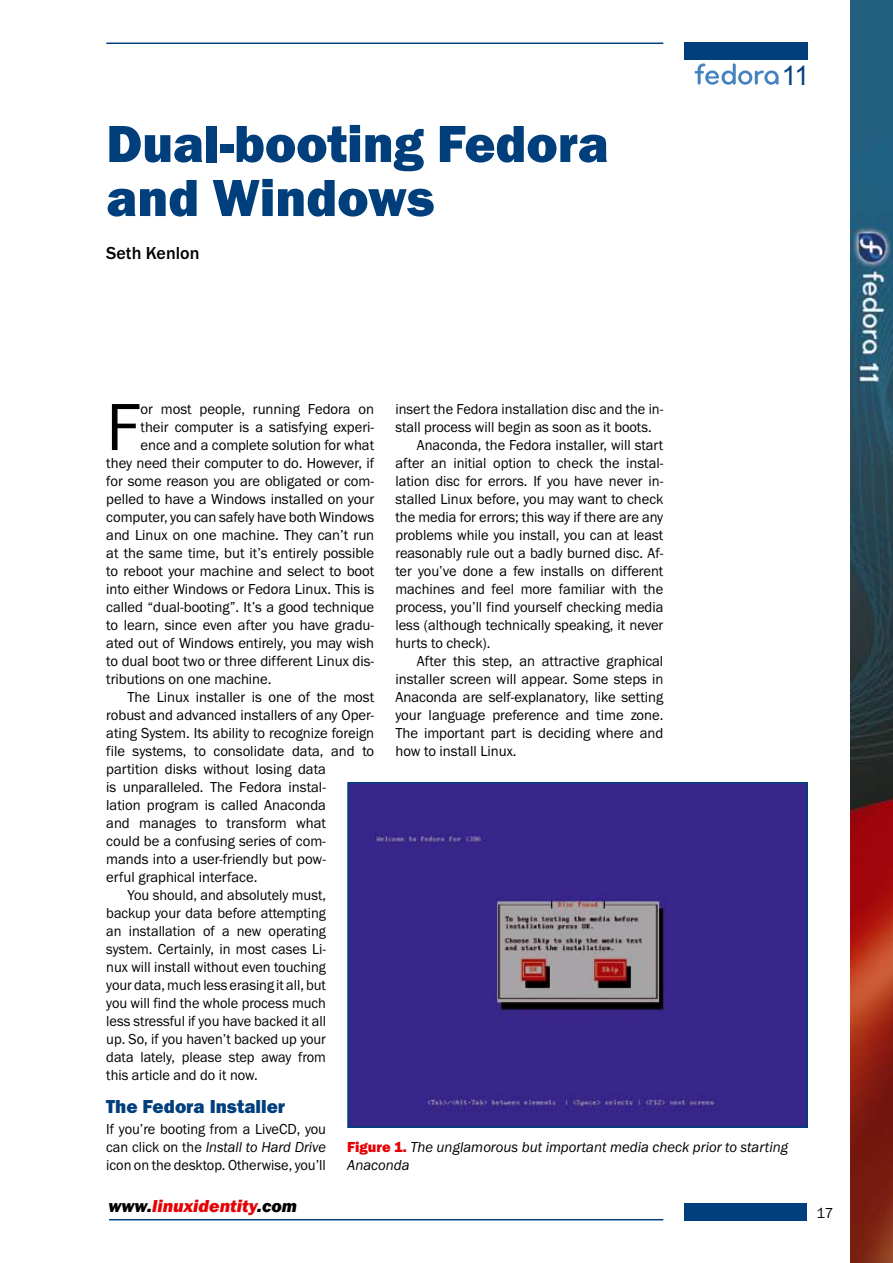
<style>
.page{position:relative;width:893px;height:1263px;background:#fff}
.page>*{position:absolute;margin:0;border:0;box-sizing:border-box;transform-origin:0 0}
.t1{font:69px "Franklin Got URWTCE Boo";color:#000}
.t2{font:54px/54px "Franklin Got URWTCE Hea";color:#003f7c}
.t3{font:27px "Arial";color:#003f7c}
.t4{font:19.5px "Franklin Got URWTCE Hea";color:#003f7c}
.t5{font:18px "Franklin Got URWTCE Hea Ita";color:#e60004}
.t6{font:500 18px "Franklin Got URWTCE";color:#000}
.t7{font:15px "Franklin Got URWTCE Boo";color:#000}
.t8{font:15px "Franklin Got URWTCE Boo";color:#000;scale:.96 1}
.t9{font:15px/18px "Franklin Got URWTCE Boo Ita";color:#000}
.t10{font:15px "Franklin Got URWTCE Boo Ita";color:#000;scale:.96 1}
.s1{font-family:"Franklin Got URWTCE Boo"}
.s2{font-family:"Franklin Got URWTCE Hea";color:#e60004}
.s3{color:#000}
</style>
<div class="page">
<div style="left:685px;top:43px;width:123px;height:17px;background:#003f7c"></div>
<hr style="left:106px;top:43px;width:557px;height:1px;background:#003f7c">
<img style="left:850px;top:0;width:43px;height:1263px">
<div style="left:685px;top:1203px;width:123px;height:17px;background:#003f7c"></div>
<hr style="left:109px;top:1219px;width:554px;height:1px;background:#003f7c">
<svg style="left:694px;top:63px;width:86px;height:22px"></svg>
<img style="left:350px;top:785px;width:455px;height:340px">
<div style="left:347px;top:782px;width:461px;height:346px;border:2px solid #003f7c"></div>
<h2 class="t2" style="left:106px;top:117px;width:504px">Dual-booting Fedora and Windows</h2>
<p class="t6" style="left:106px;top:243px;width:95px">Seth Kenlon</p>
<h3 class="t3" style="left:782px;top:58px;width:29px">11</h3>
<h1 class="t1" style="left:106px;top:389px;width:36px">F</h1>
<p class="t7" style="left:141px;top:401px;width:235px">or most people, running Fedora on</p>
<p class="t8" style="left:395px;top:401px;width:280px">insert the Fedora installation disc and the in-</p>
<p class="t8" style="left:395px;top:419px;width:268px">stall process will begin as soon as it boots.</p>
<p class="t7" style="left:417px;top:437px;width:248px">Anaconda, the Fedora installer, will start</p>
<p class="t7" style="left:395px;top:455px;width:269px">after an initial option to check the instal-</p>
<p class="t7" style="left:395px;top:473px;width:269px">lation disc for errors. If you have never in-</p>
<p class="t7" style="left:395px;top:491px;width:269px">stalled Linux before, you may want to check</p>
<p class="t7" style="left:395px;top:509px;width:269px">the media for errors; this way if there are any</p>
<p class="t7" style="left:395px;top:527px;width:269px">problems while you install, you can at least</p>
<p class="t7" style="left:395px;top:545px;width:269px">reasonably rule out a badly burned disc. Af-</p>
<p class="t7" style="left:395px;top:563px;width:269px">ter you’ve done a few installs on different</p>
<p class="t7" style="left:395px;top:581px;width:269px">machines and feel more familiar with the</p>
<p class="t7" style="left:395px;top:599px;width:269px">process, you’ll find yourself checking media</p>
<p class="t7" style="left:395px;top:617px;width:269px">less (although technically speaking, it never</p>
<p class="t7" style="left:395px;top:635px;width:97px">hurts to check).</p>
<p class="t7" style="left:417px;top:653px;width:248px">After this step, an attractive graphical</p>
<p class="t7" style="left:395px;top:671px;width:269px">installer screen will appear. Some steps in</p>
<p class="t7" style="left:395px;top:689px;width:269px">Anaconda are self-explanatory, like setting</p>
<p class="t7" style="left:395px;top:707px;width:269px">your language preference and time zone.</p>
<p class="t7" style="left:395px;top:725px;width:269px">The important part is deciding where and</p>
<p class="t7" style="left:395px;top:743px;width:123px">how to install Linux.</p>
<p class="t7" style="left:141px;top:419px;width:235px">their computer is a satisfying experi-</p>
<p class="t7" style="left:141px;top:437px;width:235px">ence and a complete solution for what</p>
<p class="t7" style="left:106px;top:455px;width:269px">they need their computer to do. However, if</p>
<p class="t7" style="left:106px;top:473px;width:269px">for some reason you are obligated or com-</p>
<p class="t7" style="left:106px;top:491px;width:269px">pelled to have a Windows installed on your</p>
<p class="t7" style="left:106px;top:509px;width:269px">computer, you can safely have both Windows</p>
<p class="t7" style="left:106px;top:527px;width:269px">and Linux on one machine. They can’t run</p>
<p class="t7" style="left:106px;top:545px;width:269px">at the same time, but it’s entirely possible</p>
<p class="t7" style="left:106px;top:563px;width:269px">to reboot your machine and select to boot</p>
<p class="t7" style="left:106px;top:581px;width:269px">into either Windows or Fedora Linux. This is</p>
<p class="t7" style="left:106px;top:599px;width:269px">called “dual-booting”. It’s a good technique</p>
<p class="t7" style="left:106px;top:617px;width:269px">to learn, since even after you have gradu-</p>
<p class="t7" style="left:106px;top:635px;width:269px">ated out of Windows entirely, you may wish</p>
<p class="t7" style="left:106px;top:653px;width:269px">to dual boot two or three different Linux dis-</p>
<p class="t7" style="left:106px;top:671px;width:167px">tributions on one machine.</p>
<p class="t7" style="left:128px;top:689px;width:248px">The Linux installer is one of the most</p>
<p class="t7" style="left:106px;top:707px;width:269px">robust and advanced installers of any Oper-</p>
<p class="t7" style="left:106px;top:725px;width:269px">ating System. Its ability to recognize foreign</p>
<p class="t7" style="left:106px;top:743px;width:269px">file systems, to consolidate data, and to</p>
<p class="t7" style="left:106px;top:761px;width:221px">partition disks without losing data</p>
<p class="t7" style="left:106px;top:779px;width:221px">is unparalleled. The Fedora instal-</p>
<p class="t7" style="left:106px;top:797px;width:221px">lation program is called Anaconda</p>
<p class="t7" style="left:106px;top:815px;width:221px">and manages to transform what</p>
<p class="t7" style="left:106px;top:833px;width:221px">could be a confusing series of com-</p>
<p class="t7" style="left:106px;top:851px;width:221px">mands into a user-friendly but pow-</p>
<p class="t7" style="left:106px;top:869px;width:153px">erful graphical interface.</p>
<p class="t8" style="left:128px;top:887px;width:208px">You should, and absolutely must,</p>
<p class="t8" style="left:106px;top:905px;width:230px">backup your data before attempting</p>
<p class="t8" style="left:106px;top:923px;width:230px">an installation of a new operating</p>
<p class="t8" style="left:106px;top:941px;width:230px">system. Certainly, in most cases Li-</p>
<p class="t8" style="left:106px;top:959px;width:230px">nux will install without even touching</p>
<p class="t8" style="left:106px;top:977px;width:230px">your data, much less erasing it all, but</p>
<p class="t8" style="left:106px;top:995px;width:230px">you will find the whole process much</p>
<p class="t8" style="left:106px;top:1013px;width:230px">less stressful if you have backed it all</p>
<p class="t8" style="left:106px;top:1031px;width:230px">up. So, if you haven’t backed up your</p>
<p class="t8" style="left:106px;top:1049px;width:230px">data lately, please step away from</p>
<p class="t8" style="left:106px;top:1067px;width:159px">this article and do it now.</p>
<h3 class="t4" style="left:106px;top:1095px;width:180px">The Fedora Installer</h3>
<p class="t8" style="left:106px;top:1121px;width:230px">If you’re booting from a LiveCD, you</p>
<p class="t10" style="left:106px;top:1139px;width:230px"><span class="s1">can click on the</span> Install to Hard Drive</p>
<p class="t8" style="left:106px;top:1157px;width:230px">icon on the desktop. Otherwise, you’ll</p>
<p class="t9" style="left:347px;top:1138px;width:443px"><span class="s2">Figure 1.</span> The unglamorous but important media check prior to starting<br>Anaconda</p>
<p class="t5" style="left:108px;top:1195px;width:190px"><span class="s3">www.</span>linuxidentity<span class="s3">.com</span></p>
<p class="t7" style="left:816px;top:1204px;width:19px">17</p>
</div>
